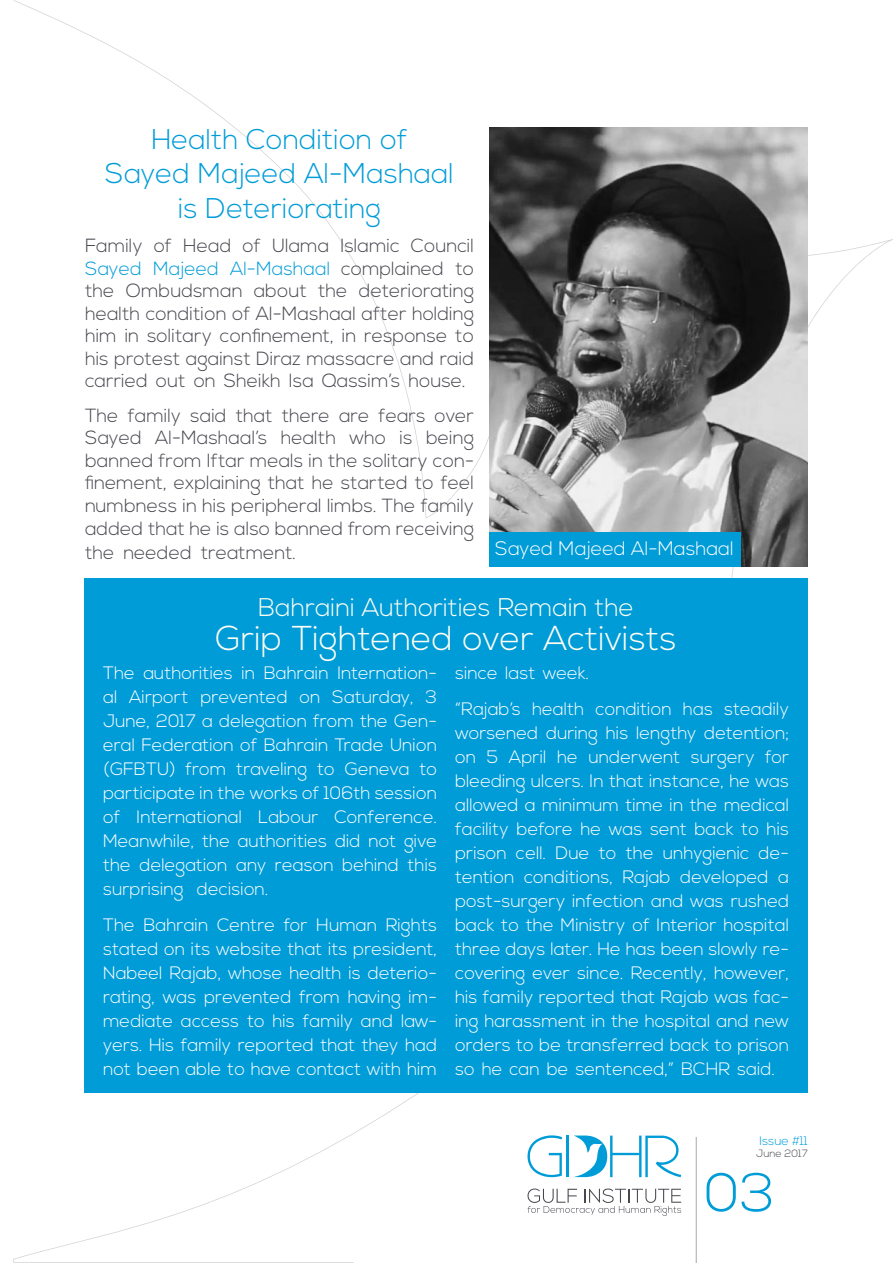
<style>
.page{position:relative;width:893px;height:1263px;background:#fff}
.page>*{position:absolute;margin:0;border:0;box-sizing:border-box;transform-origin:0 0}
.t1{font:300 54.45px "Nexa";color:#009cd8}
.t2{font:300 34.5px "Nexa";color:#fffef4}
.t3{font:300 28.5px/34.5px "Nexa";color:#009cd8;text-align:center}
.t4{font:300 25.5px "Nexa";color:#fffef4}
.t5{font:300 19.5px "Nexa";color:#fff}
.t6{font:300 19.05px/22.5px "Nexa";color:#48474f}
.t7{font:300 19.05px "Nexa";color:#009cd8}
.t8{font:300 18px/24px "Nexa";color:#fff}
.t9{font:300 12.3px "Nexa";color:#009cd8}
.t10{font:300 10.5px "Nexa";color:#48474f}
</style>
<div class="page">
<div style="left:84px;top:578px;width:724px;height:515px;background:#009cd8"></div>
<svg style="left:527px;top:1188px;width:154px;height:28px"></svg>
<svg style="left:527px;top:1135px;width:35px;height:42px"></svg>
<hr style="left:566px;top:1135px;width:3px;height:42px;background:#009cd8">
<svg style="left:574px;top:1135px;width:107px;height:42px"></svg>
<hr style="left:696px;top:1137px;width:1px;height:126px;background:#a7a9ac">
<img style="left:489px;top:128px;width:319px;height:438px">
<div style="left:489px;top:532px;width:252px;height:34px;background:#009cd8"></div>
<h3 class="t3" style="left:105px;top:123px;width:350px">Health Condition of<br>Sayed Majeed Al-Mashaal is Deteriorating</h3>
<p class="t6" style="left:411px;top:236px;width:65px">Council</p>
<p class="t6" style="left:85px;top:236px;width:59px">Family</p>
<p class="t6" style="left:340px;top:236px;width:61px">Islamic</p>
<p class="t6" style="left:154px;top:236px;width:20px">of</p>
<p class="t6" style="left:243px;top:236px;width:20px">of</p>
<p class="t6" style="left:183px;top:236px;width:50px">Head</p>
<p class="t6" style="left:272px;top:236px;width:59px">Ulama</p>
<p class="t7" style="left:85px;top:257px;width:58px">Sayed</p>
<p class="t7" style="left:153px;top:257px;width:67px">Majeed</p>
<p class="t7" style="left:230px;top:257px;width:102px">Al-Mashaal</p>
<p class="t6" style="left:341px;top:258px;width:104px">complained</p>
<p class="t6" style="left:455px;top:258px;width:20px">to</p>
<p class="t6" style="left:126px;top:281px;width:118px">Ombudsman</p>
<p class="t6" style="left:359px;top:281px;width:117px">deteriorating</p>
<p class="t6" style="left:85px;top:281px;width:391px">the<br>health condition of Al-Mashaal after holding him in solitary confinement, in response to his protest against Diraz massacre and raid carried out on Sheikh Isa Qassims’ house.</p>
<p class="t6" style="left:435px;top:405px;width:41px">over</p>
<p class="t6" style="left:254px;top:281px;width:54px">about</p>
<p class="t6" style="left:318px;top:281px;width:31px">the</p>
<p class="t6" style="left:128px;top:405px;width:55px">family</p>
<p class="t6" style="left:190px;top:405px;width:38px">said</p>
<p class="t6" style="left:378px;top:405px;width:49px">fears</p>
<p class="t6" style="left:85px;top:405px;width:35px">The</p>
<p class="t6" style="left:236px;top:405px;width:38px">that</p>
<p class="t6" style="left:282px;top:405px;width:50px">there</p>
<p class="t6" style="left:339px;top:405px;width:32px">are</p>
<p class="t6" style="left:85px;top:427px;width:58px">Sayed</p>
<p class="t6" style="left:85px;top:473px;width:391px">finement, explaining that he started to feel</p>
<p class="t6" style="left:399px;top:427px;width:15px">is</p>
<p class="t6" style="left:426px;top:427px;width:50px">being</p>
<p class="t6" style="left:155px;top:427px;width:114px">Al-Mashaals’</p>
<p class="t6" style="left:281px;top:427px;width:57px">health</p>
<p class="t6" style="left:349px;top:427px;width:38px">who</p>
<p class="t6" style="left:85px;top:450px;width:391px">banned from Iftar meals in the solitary con-</p>
<p class="t6" style="left:85px;top:495px;width:391px">numbness in his peripheral limbs. The family added that he is also banned from receiving</p>
<p class="t6" style="left:201px;top:542px;width:97px">treatment.</p>
<p class="t6" style="left:85px;top:542px;width:31px">the</p>
<p class="t6" style="left:123px;top:542px;width:70px">needed</p>
<p class="t5" style="left:495px;top:537px;width:240px">Sayed Majeed Al-Mashaal</p>
<p class="t8" style="left:103px;top:662px;width:33px">The</p>
<h3 class="t4" style="left:258px;top:592px;width:377px">Bahraini Authorities Remain the</h3>
<h2 class="t2" style="left:215px;top:618px;width:463px">Grip Tightened over Activists</h2>
<p class="t8" style="left:143px;top:662px;width:91px">authorities</p>
<p class="t8" style="left:241px;top:662px;width:15px">in</p>
<p class="t8" style="left:264px;top:662px;width:66px">Bahrain</p>
<p class="t8" style="left:337px;top:662px;width:101px">Internation-</p>
<p class="t8" style="left:455px;top:661px;width:135px">since last week.</p>
<p class="t8" style="left:103px;top:686px;width:16px">al</p>
<p class="t8" style="left:129px;top:686px;width:61px">Airport</p>
<p class="t8" style="left:200px;top:686px;width:89px">prevented</p>
<p class="t8" style="left:299px;top:686px;width:23px">on</p>
<p class="t8" style="left:332px;top:686px;width:83px">Saturday,</p>
<p class="t8" style="left:426px;top:686px;width:13px">3</p>
<p class="t8" style="left:103px;top:710px;width:335px">June, 2017 a delegation from the Gen-</p>
<p class="t8" style="left:419px;top:758px;width:19px">to</p>
<p class="t8" style="left:103px;top:734px;width:335px">eral Federation of Bahrain Trade Union</p>
<p class="t8" style="left:103px;top:758px;width:74px">(GFBTU)</p>
<p class="t8" style="left:103px;top:782px;width:335px">participate in the works of 106th session</p>
<p class="t8" style="left:334px;top:806px;width:104px">Conference.</p>
<p class="t8" style="left:345px;top:758px;width:66px">Geneva</p>
<p class="t8" style="left:236px;top:758px;width:73px">traveling</p>
<p class="t8" style="left:186px;top:758px;width:42px">from</p>
<p class="t8" style="left:317px;top:758px;width:19px">to</p>
<p class="t8" style="left:137px;top:806px;width:107px">International</p>
<p class="t8" style="left:103px;top:806px;width:19px">of</p>
<p class="t8" style="left:103px;top:830px;width:335px">Meanwhile, the authorities did not give</p>
<p class="t8" style="left:408px;top:854px;width:31px">this</p>
<p class="t8" style="left:258px;top:806px;width:62px">Labour</p>
<p class="t8" style="left:140px;top:854px;width:90px">delegation</p>
<p class="t8" style="left:342px;top:854px;width:58px">behind</p>
<p class="t8" style="left:103px;top:854px;width:29px">the</p>
<p class="t8" style="left:236px;top:854px;width:32px">any</p>
<p class="t8" style="left:275px;top:854px;width:60px">reason</p>
<p class="t8" style="left:103px;top:878px;width:82px">surprising</p>
<p class="t8" style="left:197px;top:878px;width:73px">decision.</p>
<p class="t8" style="left:217px;top:914px;width:59px">Centre</p>
<p class="t8" style="left:144px;top:914px;width:66px">Bahrain</p>
<p class="t8" style="left:386px;top:914px;width:53px">Rights</p>
<p class="t8" style="left:284px;top:914px;width:25px">for</p>
<p class="t8" style="left:103px;top:914px;width:335px">The<br>stated on its website that its president,</p>
<p class="t8" style="left:316px;top:914px;width:62px">Human</p>
<p class="t8" style="left:103px;top:962px;width:335px">Nabeel Rajab, whose health is deterio-</p>
<p class="t8" style="left:103px;top:985px;width:335px">rating, was prevented from having im-</p>
<p class="t8" style="left:103px;top:1009px;width:336px">mediate access to his family and law-</p>
<p class="t8" style="left:103px;top:1033px;width:336px">yers. His family reported that they had</p>
<p class="t8" style="left:103px;top:1057px;width:336px">not been able to have contact with him</p>
<p class="t8" style="left:455px;top:697px;width:67px">“Rajabs’</p>
<p class="t8" style="left:455px;top:721px;width:335px">worsened during his lengthy detention;</p>
<p class="t8" style="left:765px;top:745px;width:25px">for</p>
<p class="t8" style="left:595px;top:697px;width:78px">condition</p>
<p class="t8" style="left:724px;top:697px;width:67px">steadily</p>
<p class="t8" style="left:532px;top:697px;width:54px">health</p>
<p class="t8" style="left:683px;top:697px;width:32px">has</p>
<p class="t8" style="left:509px;top:745px;width:39px">April</p>
<p class="t8" style="left:487px;top:745px;width:13px">5</p>
<p class="t8" style="left:557px;top:745px;width:22px">he</p>
<p class="t8" style="left:589px;top:745px;width:93px">underwent</p>
<p class="t8" style="left:691px;top:745px;width:65px">surgery</p>
<p class="t8" style="left:455px;top:745px;width:336px">on<br>bleeding ulcers In. that instance, he was allowed a minimum time in the medical facility before he was sent back to his</p>
<p class="t8" style="left:778px;top:865px;width:12px">a</p>
<p class="t8" style="left:455px;top:841px;width:53px">prison</p>
<p class="t8" style="left:455px;top:889px;width:335px">post-surgery infection and was rushed back to the Ministry of Interior hospital</p>
<p class="t8" style="left:455px;top:961px;width:335px">covering ever since. Recently, however,</p>
<p class="t8" style="left:663px;top:841px;width:88px">unhygienic</p>
<p class="t8" style="left:516px;top:841px;width:32px">cell.</p>
<p class="t8" style="left:555px;top:841px;width:36px">Due</p>
<p class="t8" style="left:626px;top:841px;width:29px">the</p>
<p class="t8" style="left:759px;top:841px;width:32px">de-</p>
<p class="t8" style="left:599px;top:841px;width:19px">to</p>
<p class="t8" style="left:622px;top:865px;width:50px">Rajab</p>
<p class="t8" style="left:455px;top:865px;width:61px">tention</p>
<p class="t8" style="left:524px;top:865px;width:90px">conditions,</p>
<p class="t8" style="left:680px;top:865px;width:90px">developed</p>
<p class="t8" style="left:455px;top:937px;width:335px">three days later. He has been slowly re-</p>
<p class="t8" style="left:455px;top:985px;width:335px">his family reported that Rajab was fac-</p>
<p class="t8" style="left:455px;top:1033px;width:335px">orders to be transferred back to prison so he can be sentenced ” , BCHR said.</p>
<p class="t8" style="left:455px;top:1009px;width:335px">ing harassment in the hospital and new</p>
<p class="t9" style="left:760px;top:1133px;width:50px">Issue #11</p>
<p class="t10" style="left:756px;top:1147px;width:53px">June 2017</p>
<h1 class="t1" style="left:705px;top:1161px;width:71px">03</h1>
</div>
